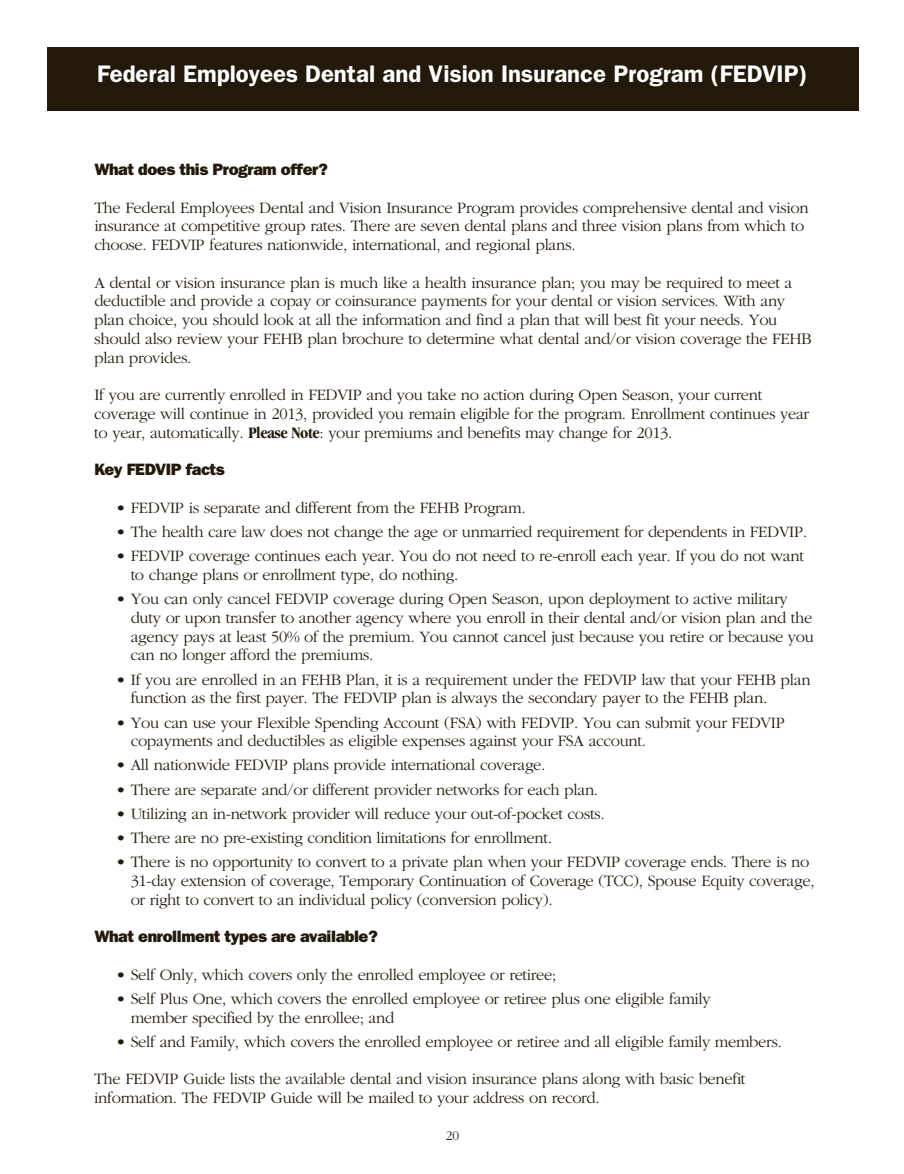
<style>
.page{position:relative;width:904px;height:1174px;background:#fff}
.page>*{position:absolute;margin:0;border:0;box-sizing:border-box;transform-origin:0 0}
.t1{font:600 24px "Franklin Gothic";color:#fff}
.t2{font:300 16.5px/18.8px "Garamond";letter-spacing:-.02em;color:#22190a}
.t3{font:800 16.5px "Franklin Gothic";letter-spacing:-.025em;color:#22190a}
.t4{font:300 13.5px "Garamond";color:#22190a}
.s1{font-weight:700;font-stretch:condensed}
</style>
<div class="page">
<div style="left:47px;top:47px;width:810px;height:64px;background:#22190a"></div>
<p class="t1" style="left:97px;top:66px;width:712px">Federal Employees Dental and Vision Insurance Program (FEDVIP)</p>
<p class="t3" style="left:94px;top:164px;width:235px">What does this Program offer?</p>
<p class="t2" style="left:94px;top:197px;width:716px">The Federal Employees Dental and Vision Insurance Program provides comprehensive dental and vision insurance at competitive group rates. There are seven dental plans and three vision plans from which to choose. FEDVIP features nationwide, international, and regional plans.</p>
<p class="t2" style="left:94px;top:272px;width:719px">A dental or vision insurance plan is much like a health insurance plan; you may be required to meet a deductible and provide a copay or coinsurance payments for your dental or vision services. With any plan choice, you should look at all the information and find a plan that will best fit your needs. You should also review your FEHB plan brochure to determine what dental and/or vision coverage the FEHB plan provides.</p>
<p class="t2" style="left:94px;top:385px;width:716px">If you are currently enrolled in FEDVIP and you take no action during Open Season, your current coverage will continue in 2013, provided you remain eligible for the program. Enrollment continues year to year, automatically. <span class="s1">Please Note</span>: your premiums and benefits may change for 2013.</p>
<p class="t3" style="left:94px;top:464px;width:132px">Key FEDVIP facts</p>
<p class="t2" style="left:116px;top:497px;width:411px">• FEDVIP is separate and different from the FEHB Program.</p>
<p class="t2" style="left:116px;top:522px;width:693px">• The health care law does not change the age or unmarried requirement for dependents in FEDVIP.</p>
<p class="t2" style="left:131px;top:546px;width:675px;text-indent:-15px">• FEDVIP coverage continues each year. You do not need to re-enroll each year. If you do not want to change plans or enrollment type, do nothing.</p>
<p class="t2" style="left:131px;top:589px;width:685px;text-indent:-15px">• You can only cancel FEDVIP coverage during Open Season, upon deployment to active military duty or upon transfer to another agency where you enroll in their dental and/or vision plan and the agency pays at least 50% of the premium. You cannot cancel just because you retire or because you can no longer afford the premiums.</p>
<p class="t2" style="left:131px;top:669px;width:681px;text-indent:-15px">• If you are enrolled in an FEHB Plan, it is a requirement under the FEDVIP law that your FEHB plan function as the first payer. The FEDVIP plan is always the secondary payer to the FEHB plan.</p>
<p class="t2" style="left:131px;top:712px;width:656px;text-indent:-15px">• You can use your Flexible Spending Account (FSA) with FEDVIP. You can submit your FEDVIP copayments and deductibles as eligible expenses against your FSA account.</p>
<p class="t2" style="left:116px;top:755px;width:431px">• All nationwide FEDVIP plans provide international coverage.</p>
<p class="t2" style="left:116px;top:779px;width:484px">• There are separate and/or different provider networks for each plan.</p>
<p class="t2" style="left:116px;top:803px;width:490px">• Utilizing an in-network provider will reduce your out-of-pocket costs.</p>
<p class="t2" style="left:116px;top:827px;width:438px">• There are no pre-existing condition limitations for enrollment.</p>
<p class="t2" style="left:131px;top:851px;width:685px;text-indent:-15px">• There is no opportunity to convert to a private plan when your FEDVIP coverage ends. There is no<br>31-day extension of coverage, Temporary Continuation of Coverage (TCC), Spouse Equity coverage, or right to convert to an individual policy (conversion policy).</p>
<p class="t3" style="left:94px;top:930px;width:285px">What enrollment types are available?</p>
<p class="t2" style="left:116px;top:964px;width:442px">• Self Only, which covers only the enrolled employee or retiree;</p>
<p class="t2" style="left:131px;top:988px;width:581px;text-indent:-15px">• Self Plus One, which covers the enrolled employee or retiree plus one eligible family member specified by the enrollee; and</p>
<p class="t2" style="left:116px;top:1031px;width:667px">• Self and Family, which covers the enrolled employee or retiree and all eligible family members.</p>
<p class="t2" style="left:94px;top:1068px;width:653px">The FEDVIP Guide lists the available dental and vision insurance plans along with basic benefit information. The FEDVIP Guide will be mailed to your address on record.</p>
<p class="t4" style="left:446px;top:1127px;width:15px">20</p>
</div>
